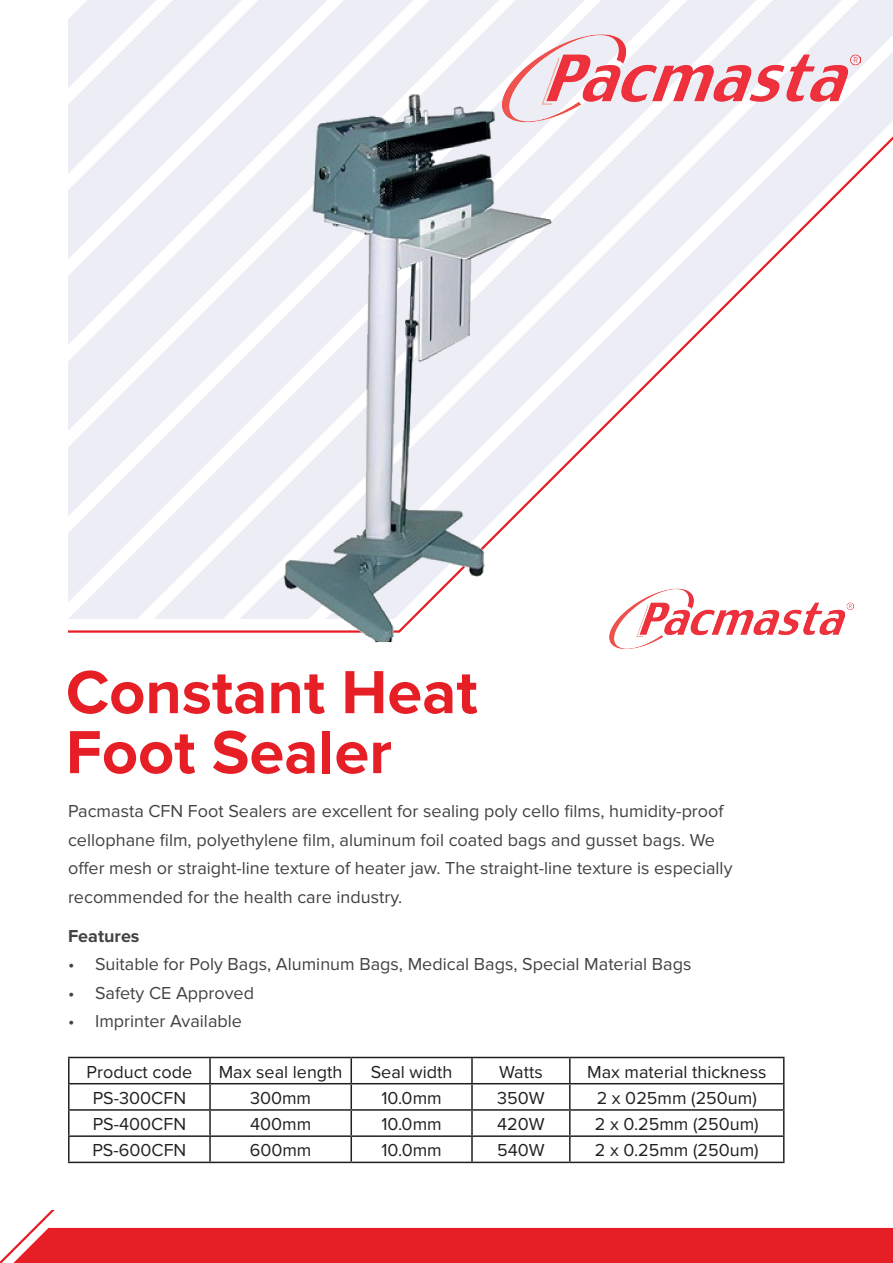
<style>
.page{position:relative;width:893px;height:1263px;background:#fff}
.page>*{position:absolute;margin:0;border:0;box-sizing:border-box;transform-origin:0 0}
.t1{font:700 63px/60px "Proxima Nova";color:#e61e25}
.t2{font:18px/28.5px "Proxima Nova";color:#424345}
.t3{font:18px "Proxima Nova";color:#231f20}
.t4{font:700 18px "Proxima Nova";color:#424345}
</style>
<div class="page">
<svg style="left:68px;top:0;width:86px;height:122px;fill:#ecedf5"></svg>
<svg style="left:154px;top:0;width:688px;height:122px;fill:#ecedf5"></svg>
<svg style="left:68px;top:122px;width:825px;height:511px"></svg>
<svg style="left:0;top:1210px;width:893px;height:53px"></svg>
<hr style="left:68px;top:1057px;width:142px;height:1px;background:#231f20">
<hr style="left:68px;top:1058px;width:2px;height:25px;background:#231f20">
<hr style="left:210px;top:1057px;width:141px;height:1px;background:#231f20">
<hr style="left:209px;top:1058px;width:2px;height:25px;background:#231f20">
<hr style="left:351px;top:1057px;width:121px;height:1px;background:#231f20">
<hr style="left:350px;top:1058px;width:2px;height:25px;background:#231f20">
<hr style="left:472px;top:1057px;width:98px;height:1px;background:#231f20">
<hr style="left:471px;top:1058px;width:2px;height:25px;background:#231f20">
<hr style="left:570px;top:1057px;width:214px;height:1px;background:#231f20">
<hr style="left:569px;top:1058px;width:2px;height:25px;background:#231f20">
<hr style="left:68px;top:1083px;width:142px;height:1px;background:#231f20">
<hr style="left:68px;top:1084px;width:2px;height:25px;background:#231f20">
<hr style="left:210px;top:1083px;width:141px;height:1px;background:#231f20">
<hr style="left:209px;top:1084px;width:2px;height:25px;background:#231f20">
<hr style="left:351px;top:1083px;width:121px;height:1px;background:#231f20">
<hr style="left:350px;top:1084px;width:2px;height:25px;background:#231f20">
<hr style="left:472px;top:1083px;width:98px;height:1px;background:#231f20">
<hr style="left:471px;top:1084px;width:2px;height:25px;background:#231f20">
<hr style="left:570px;top:1083px;width:214px;height:1px;background:#231f20">
<hr style="left:569px;top:1084px;width:2px;height:25px;background:#231f20">
<hr style="left:68px;top:1109px;width:142px;height:2px;background:#231f20">
<hr style="left:68px;top:1111px;width:2px;height:24px;background:#231f20">
<hr style="left:210px;top:1109px;width:141px;height:2px;background:#231f20">
<hr style="left:209px;top:1111px;width:2px;height:24px;background:#231f20">
<hr style="left:351px;top:1109px;width:121px;height:2px;background:#231f20">
<hr style="left:350px;top:1111px;width:2px;height:24px;background:#231f20">
<hr style="left:472px;top:1109px;width:98px;height:2px;background:#231f20">
<hr style="left:471px;top:1111px;width:2px;height:24px;background:#231f20">
<hr style="left:570px;top:1109px;width:214px;height:2px;background:#231f20">
<hr style="left:569px;top:1111px;width:2px;height:24px;background:#231f20">
<hr style="left:68px;top:1135px;width:142px;height:2px;background:#231f20">
<hr style="left:68px;top:1137px;width:2px;height:24px;background:#231f20">
<hr style="left:210px;top:1135px;width:141px;height:2px;background:#231f20">
<hr style="left:209px;top:1137px;width:2px;height:24px;background:#231f20">
<hr style="left:351px;top:1135px;width:121px;height:2px;background:#231f20">
<hr style="left:350px;top:1137px;width:2px;height:24px;background:#231f20">
<hr style="left:472px;top:1135px;width:98px;height:2px;background:#231f20">
<hr style="left:471px;top:1137px;width:2px;height:24px;background:#231f20">
<hr style="left:570px;top:1135px;width:214px;height:2px;background:#231f20">
<hr style="left:569px;top:1137px;width:2px;height:24px;background:#231f20">
<svg style="left:783px;top:1058px;width:1px;height:103px"></svg>
<hr style="left:68px;top:1161px;width:142px;height:2px;background:#231f20">
<hr style="left:210px;top:1161px;width:141px;height:2px;background:#231f20">
<hr style="left:351px;top:1161px;width:121px;height:2px;background:#231f20">
<hr style="left:472px;top:1161px;width:98px;height:2px;background:#231f20">
<hr style="left:570px;top:1161px;width:214px;height:2px;background:#231f20">
<img style="left:493px;top:32px;width:368px;height:93px">
<img style="left:613px;top:587px;width:241px;height:62px">
<img style="left:185px;top:78px;width:428px;height:568px">
<h1 class="t1" style="left:66px;top:664px;width:413px">Constant Heat<br>Foot Sealer</h1>
<p class="t2" style="left:68px;top:797px;width:666px">Pacmasta CFN Foot Sealers are excellent for sealing poly cello films, humidity-proof cellophane film, polyethylene film, aluminum foil coated bags and gusset bags. We offer mesh or straight-line texture of heater jaw. The straight-line texture is especially recommended for the health care industry.</p>
<p class="t4" style="left:68px;top:925px;width:73px">Features</p>
<p class="t2" style="left:68px;top:950px;width:625px">• Suitable for Poly Bags, Aluminum Bags, Medical Bags, Special Material Bags</p>
<p class="t2" style="left:68px;top:979px;width:188px">• Safety CE Approved</p>
<p class="t2" style="left:68px;top:1007px;width:175px">• Imprinter Available</p>
<p class="t3" style="left:87px;top:1061px;width:107px">Product code</p>
<p class="t3" style="left:219px;top:1061px;width:125px">Max seal length</p>
<p class="t3" style="left:371px;top:1061px;width:83px">Seal width</p>
<p class="t3" style="left:499px;top:1061px;width:45px">Watts</p>
<p class="t3" style="left:587px;top:1061px;width:181px">Max material thickness</p>
<p class="t3" style="left:93px;top:1087px;width:95px">PS-300CFN</p>
<p class="t3" style="left:250px;top:1087px;width:63px">300mm</p>
<p class="t3" style="left:381px;top:1087px;width:62px">10.0mm</p>
<p class="t3" style="left:497px;top:1087px;width:49px">350W</p>
<p class="t3" style="left:597px;top:1087px;width:162px">2 x 025mm (250um)</p>
<p class="t3" style="left:93px;top:1114px;width:95px">PS-400CFN</p>
<p class="t3" style="left:250px;top:1114px;width:63px">400mm</p>
<p class="t3" style="left:381px;top:1114px;width:62px">10.0mm</p>
<p class="t3" style="left:497px;top:1114px;width:49px">420W</p>
<p class="t3" style="left:595px;top:1114px;width:165px">2 x 0.25mm (250um)</p>
<p class="t3" style="left:92px;top:1140px;width:95px">PS-600CFN</p>
<p class="t3" style="left:250px;top:1140px;width:63px">600mm</p>
<p class="t3" style="left:381px;top:1140px;width:62px">10.0mm</p>
<p class="t3" style="left:497px;top:1140px;width:49px">540W</p>
<p class="t3" style="left:595px;top:1140px;width:165px">2 x 0.25mm (250um)</p>
</div>
